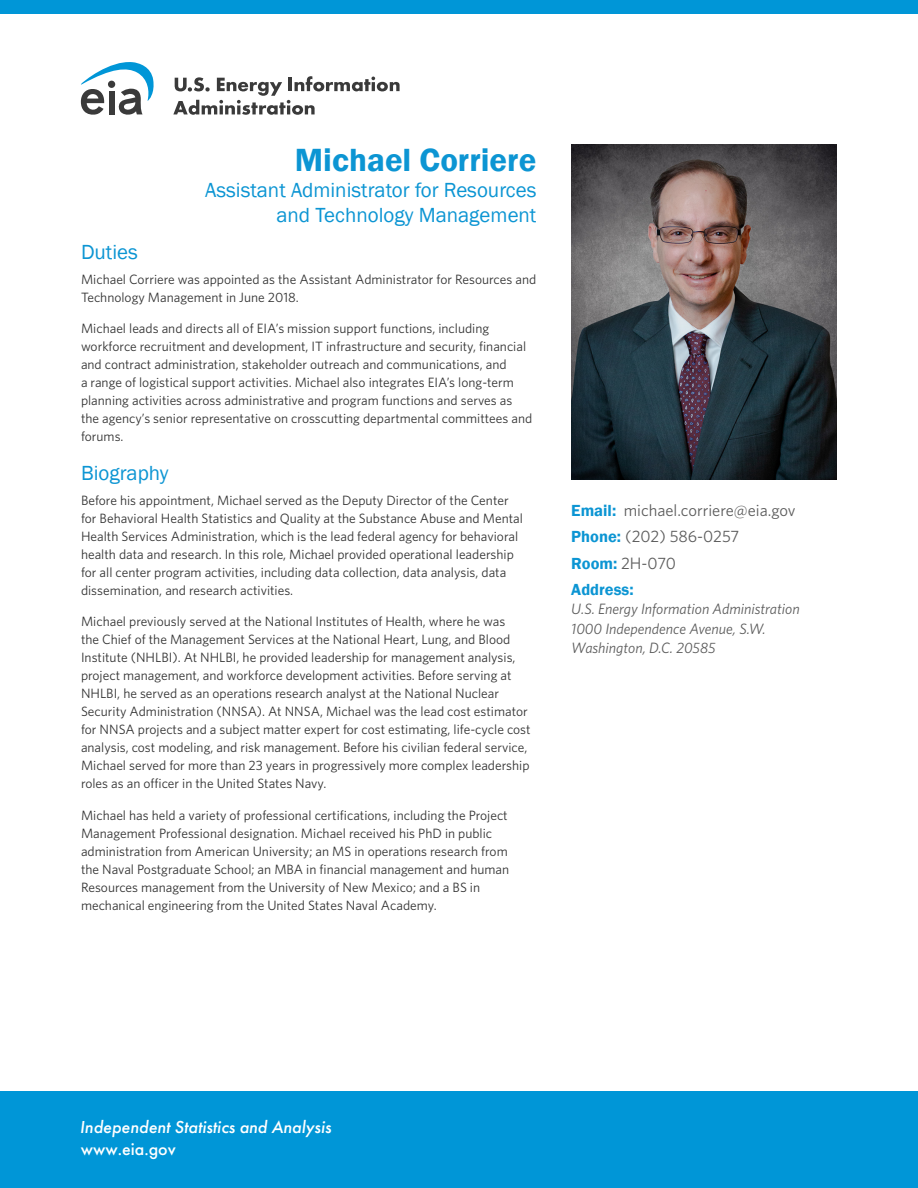
<style>
.page{position:relative;width:918px;height:1188px;background:#fff}
.page>*{position:absolute;margin:0;border:0;box-sizing:border-box;transform-origin:0 0}
.name{font:600 33px "Franklin Gothic";color:#0c95d3}
.name-2{font:21px/25.2px "Franklin Gothic";color:#0c95d3;text-align:right}
.Header_1{font:21px "Franklin Gothic";color:#0c95d3}
.t1{font:italic 500 18px "Futura PT";color:#fff}
.t2{font:500 18px "Futura PT";color:#fff}
.side_column_text{font:16.5px "Whitney";color:#5c5c5c}
.address_title{font:600 16.5px "Franklin Gothic";color:#0c95d3}
.address{font:italic 15px "Whitney";color:#5c5c5c}
.body_text{font:13.5px/18px "Whitney";color:#333}
.s1{font-family:"Franklin Gothic";font-weight:600;color:#0c95d3}
</style>
<div class="page">
<div style="left:0;top:1091px;width:918px;height:97px;background:#0096d7"></div>
<div style="left:0;top:0;width:918px;height:14px;background:#0096d7"></div>
<svg style="left:81px;top:62px;width:73px;height:53px"></svg>
<div style="left:109px;top:91px;width:5px;height:23px;background:#3a3a3a"></div>
<div style="left:108px;top:81px;width:7px;height:7px;background:#3a3a3a;border-radius:50%"></div>
<svg style="left:173px;top:76px;width:227px;height:39px"></svg>
<img style="left:571px;top:145px;width:266px;height:335px">
<p class="name" style="left:295px;top:140px;width:243px">Michael Corriere</p>
<p class="name-2" style="left:205px;top:177px;width:333px">Assistant Administrator for Resources and Technology Management</p>
<p class="Header_1" style="left:81px;top:239px;width:58px">Duties</p>
<p class="body_text" style="left:81px;top:270px;width:457px">Michael Corriere was appointed as the Assistant Administrator for Resources and<br>Technology Management in June 2018.</p>
<p class="body_text" style="left:81px;top:319px;width:453px">Michael leads and directs all of EIA’s mission support functions, including workforce recruitment and development, IT infrastructure and security, financial and contract administration, stakeholder outreach and communications, and<br>a range of logistical support activities. Michael also integrates EIA’s long-term planning activities across administrative and program functions and serves as the agency’s senior representative on crosscutting departmental committees and forums.</p>
<p class="Header_1" style="left:81px;top:460px;width:89px">Biography</p>
<p class="body_text" style="left:81px;top:491px;width:444px">Before his appointment, Michael served as the Deputy Director of the Center for Behavioral Health Statistics and Quality at the Substance Abuse and Mental Health Services Administration, which is the lead federal agency for behavioral health data and research. In this role, Michael provided operational leadership for all center program activities, including data collection, data analysis, data dissemination, and research activities.</p>
<p class="body_text" style="left:81px;top:612px;width:451px">Michael previously served at the National Institutes of Health, where he was<br>the Chief of the Management Services at the National Heart, Lung, and Blood Institute (NHLBI). At NHLBI, he provided leadership for management analysis, project management, and workforce development activities. Before serving at NHLBI, he served as an operations research analyst at the National Nuclear Security Administration (NNSA). At NNSA, Michael was the lead cost estimator for NNSA projects and a subject matter expert for cost estimating, life-cycle cost analysis, cost modeling, and risk management. Before his civilian federal service, Michael served for more than 23 years in progressively more complex leadership roles as an officer in the United States Navy.</p>
<p class="body_text" style="left:81px;top:806px;width:430px">Michael has held a variety of professional certifications, including the Project Management Professional designation. Michael received his PhD in public administration from American University; an MS in operations research from the Naval Postgraduate School; an MBA in financial management and human Resources management from the University of New Mexico; and a BS in mechanical engineering from the United States Naval Academy.</p>
<p class="side_column_text" style="left:571px;top:499px;width:226px"><span class="s1">Email:</span> michael.corriere@eia.gov</p>
<p class="side_column_text" style="left:571px;top:526px;width:170px"><span class="s1">Phone:</span> (202) 586-0257</p>
<p class="side_column_text" style="left:571px;top:552px;width:106px"><span class="s1">Room:</span> 2H-070</p>
<p class="address_title" style="left:571px;top:579px;width:64px">Address:</p>
<p class="address" style="left:571px;top:599px;width:230px">U.S. Energy Information Administration</p>
<p class="address" style="left:571px;top:619px;width:196px">1000 Independence Avenue, S.W.</p>
<p class="address" style="left:571px;top:638px;width:146px">Washington, D.C. 20585</p>
<h3 class="t1" style="left:80px;top:1115px;width:253px">Independent Statistics and Analysis</h3>
<h3 class="t2" style="left:81px;top:1138px;width:97px">www.eia.gov</h3>
</div>
